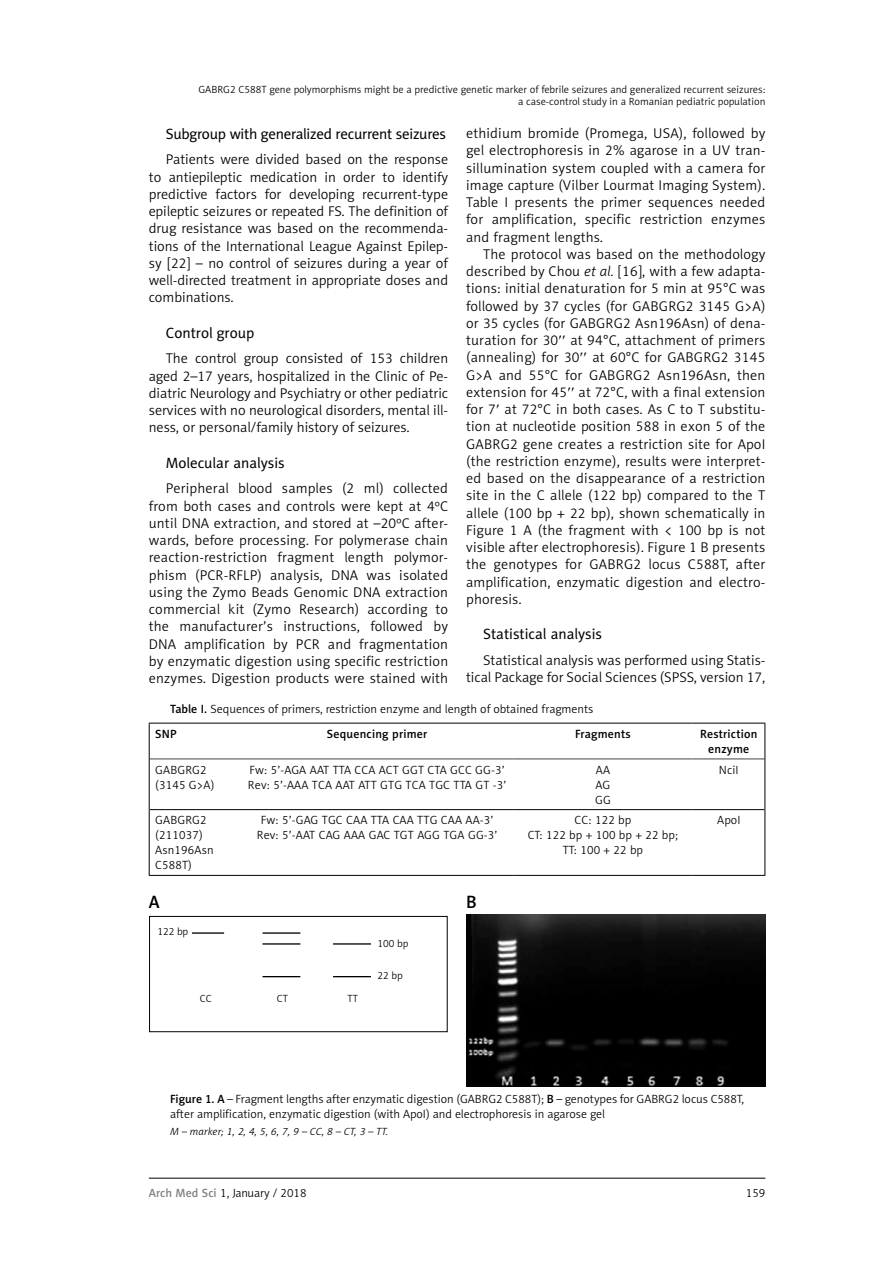
<style>
.page{position:relative;width:893px;height:1263px;background:#fff}
.page>*{position:absolute;margin:0;border:0;box-sizing:border-box;transform-origin:0 0}
.t1{font:18px "Naomi Sans EFN Medium";color:#000}
.t2{font:15px "Naomi Sans EFN";color:#000}
.t3{font:15px "Naomi Sans EFN";letter-spacing:-.02em;color:#000}
.t4{font:14.25px/17.2px "Naomi Sans EFN Light";color:#000;text-align:justify}
.t5{font:12px/15px "Naomi Sans EFN Light";color:#000}
.t6{font:12px/15px "Naomi Sans EFN Medium";letter-spacing:.015em;color:#000;text-align:center}
.t7{font:10.5px/12.6px "Naomi Sans EFN Light";color:#000;text-align:right}
.t8{font:italic 10.5px "Naomi Sans EFN Light";letter-spacing:.015em;color:#000}
.s1{font-style:italic}
.s2{font-family:"Naomi Sans EFN Medium"}
.s3{font-family:"Naomi Sans EFN Medium";color:#808285}
</style>
<div class="page">
<hr style="left:149px;top:1178px;width:616px;height:1px;background:#000">
<hr style="left:150px;top:809px;width:91px;height:1px;background:#000">
<hr style="left:241px;top:809px;width:272px;height:1px;background:#000">
<hr style="left:513px;top:809px;width:180px;height:1px;background:#000">
<hr style="left:693px;top:809px;width:72px;height:1px;background:#000">
<hr style="left:150px;top:758px;width:91px;height:2px;background:#808285">
<hr style="left:241px;top:758px;width:272px;height:2px;background:#808285">
<hr style="left:513px;top:758px;width:180px;height:2px;background:#808285">
<hr style="left:693px;top:758px;width:72px;height:2px;background:#808285">
<hr style="left:149px;top:723px;width:92px;height:1px;background:#000">
<hr style="left:149px;top:723px;width:1px;height:36px;background:#000">
<hr style="left:241px;top:723px;width:272px;height:1px;background:#000">
<hr style="left:513px;top:723px;width:180px;height:1px;background:#000">
<hr style="left:693px;top:723px;width:72px;height:1px;background:#000">
<hr style="left:765px;top:723px;width:1px;height:36px;background:#000">
<hr style="left:149px;top:759px;width:1px;height:51px;background:#000">
<hr style="left:765px;top:759px;width:1px;height:51px;background:#000">
<hr style="left:149px;top:810px;width:1px;height:65px;background:#000">
<hr style="left:765px;top:810px;width:1px;height:65px;background:#000">
<hr style="left:149px;top:875px;width:92px;height:1px;background:#000">
<hr style="left:241px;top:875px;width:272px;height:1px;background:#000">
<hr style="left:513px;top:875px;width:180px;height:1px;background:#000">
<hr style="left:693px;top:875px;width:72px;height:1px;background:#000">
<div style="left:149px;top:916px;width:299px;height:116px;border:1px solid #000"></div>
<hr style="left:192px;top:932px;width:32px;height:2px;background:#000">
<hr style="left:263px;top:932px;width:37px;height:2px;background:#000">
<hr style="left:263px;top:943px;width:37px;height:1px;background:#000">
<hr style="left:333px;top:943px;width:38px;height:1px;background:#000">
<hr style="left:263px;top:976px;width:37px;height:1px;background:#000">
<hr style="left:333px;top:976px;width:38px;height:1px;background:#000">
<img style="left:466px;top:915px;width:299px;height:171px">
<p class="t7" style="left:198px;top:83px;width:568px">GABRG2 C588T gene polymorphisms might be a predictive genetic marker of febrile seizures and generalized recurrent seizures: a case-control study in a Romanian pediatric population</p>
<p class="t4" style="left:466px;top:125px;width:301px">ethidium bromide (Promega, USA), followed by gel electrophoresis in 2% agarose in a UV tran&shy;sillumination system coupled with a camera for image capture (Vilber Lourmat Imaging System).<br>Table I presents the primer sequences needed for amplification, specific restriction enzymes and fragment lengths.</p>
<p class="t4" style="left:466px;top:245px;width:301px;text-indent:17px">The protocol was based on the methodology described by Chou <span class="s1">et al.</span> [16], with a few adapta&shy;tions: initial denaturation for 5 min at 95°C was followed by 37 cycles (for GABGRG2 3145 G&gt;A) or 35 cycles (for GABGRG2 Asn196Asn) of dena&shy;turation for 30 at 94°C, attachment of primers (annealing) for 30 at 60°C for GABGRG2 3145<br>G&gt;A and 55°C for GABGRG2 Asn196Asn, then extension for 45 at 72°C, with a final extension for 7 at 72°C in both cases. As C to T substitu&shy;tion at nucleotide position 588 in exon 5 of the GABRG2 gene creates a restriction site for ApoI (the restriction enzyme), results were interpret&shy;ed based on the disappearance of a restriction site in the C allele (122 bp) compared to the T allele (100 bp + 22 bp), shown schematically in Figure 1 A (the fragment with &lt; 100 bp is not visible after electrophoresis). Figure 1 B presents the genotypes for GABRG2 locus C588T, after amplification, enzymatic digestion and electro&shy;phoresis.</p>
<p class="t2" style="left:483px;top:625px;width:120px">Statistical analysis</p>
<p class="t4" style="left:466px;top:651px;width:301px;text-align:right">Statistical analysis was performed using Statis&shy;tical Package for Social Sciences (SPSS, version 17,</p>
<p class="t5" style="left:170px;top:701px;width:425px"><span class="s2">Table I.</span> Sequences of primers, restriction enzyme and length of obtained fragments</p>
<p class="t6" style="left:155px;top:726px;width:23px">SNP</p>
<p class="t6" style="left:327px;top:726px;width:102px">Sequencing primer</p>
<p class="t6" style="left:575px;top:726px;width:57px">Fragments</p>
<p class="t6" style="left:700px;top:726px;width:59px">Restriction enzyme</p>
<p class="t5" style="left:155px;top:762px;width:61px">GABGRG2 (3145 G&gt;A)</p>
<p class="t5" style="left:248px;top:762px;width:260px">Fw: 5’-AGA AAT TTA CCA ACT GGT CTA GCC GG-3’<br>Rev: 5’-AAA TCA AAT ATT GTG TCA TGC TTA GT -3’</p>
<p class="t5" style="left:595px;top:762px;width:17px;text-align:justify">AA AG GG</p>
<p class="t5" style="left:719px;top:762px;width:21px">NciI</p>
<p class="t5" style="left:155px;top:813px;width:60px">GABGRG2 (211037)<br>Asn196Asn<br>C588T)</p>
<p class="t5" style="left:257px;top:813px;width:242px;text-align:center">Fw: 5’-GAG TGC CAA TTA CAA TTG CAA AA-3’<br>Rev: 5’-AAT CAG AAA GAC TGT AGG TGA GG-3’</p>
<p class="t5" style="left:528px;top:813px;width:152px;text-align:center">CC: 122 bp<br>CT: 122 bp + 100 bp + 22 bp;<br>TT: 100 + 22 bp</p>
<p class="t5" style="left:717px;top:813px;width:25px">ApoI</p>
<p class="t3" style="left:166px;top:124px;width:282px">Subgroup with generalized recurrent seizures</p>
<p class="t4" style="left:149px;top:151px;width:301px;text-indent:17px">Patients were divided based on the response to antiepileptic medication in order to identify predictive factors for developing recurrent-type epileptic seizures or repeated FS. The definition of drug resistance was based on the recommenda&shy;tions of the International League Against Epilep&shy;sy [22] – no control of seizures during a year of well-directed treatment in appropriate doses and combinations.</p>
<p class="t2" style="left:166px;top:323px;width:90px">Control group</p>
<p class="t4" style="left:149px;top:350px;width:301px;text-indent:17px">The control group consisted of 153 children aged 2–17 years, hospitalized in the Clinic of Pe&shy;diatric Neurology and Psychiatry or other pediatric services with no neurological disorders, mental ill&shy;ness, or personal/family history of seizures.</p>
<p class="t2" style="left:166px;top:453px;width:120px">Molecular analysis</p>
<p class="t4" style="left:149px;top:480px;width:301px;text-indent:17px">Peripheral blood samples (2 ml) collected from both cases and controls were kept at 4ºC until DNA extraction, and stored at –20ºC after&shy;wards, before processing. For polymerase chain reaction-restriction fragment length polymor&shy;phism (PCR-RFLP) analysis, DNA was isolated using the Zymo Beads Genomic DNA extraction commercial kit (Zymo Research) according to the manufacturer’s instructions, followed by DNA amplification by PCR and fragmentation by enzymatic digestion using specific restriction enzymes. Digestion products were stained with</p>
<p class="t1" style="left:149px;top:891px;width:12px">A</p>
<p class="t1" style="left:466px;top:891px;width:12px">B</p>
<p class="t7" style="left:157px;top:925px;width:32px">122 bp</p>
<p class="t7" style="left:200px;top:992px;width:13px">CC</p>
<p class="t7" style="left:277px;top:992px;width:13px">CT</p>
<p class="t7" style="left:348px;top:992px;width:12px">TT</p>
<p class="t7" style="left:378px;top:937px;width:32px">100 bp</p>
<p class="t7" style="left:378px;top:969px;width:27px">22 bp</p>
<p class="t5" style="left:170px;top:1092px;width:576px;line-height:14.4px"><span class="s2">Figure 1. A</span> – Fragment lengths after enzymatic digestion (GABRG2 C588T); <span class="s2">B</span> – genotypes for GABRG2 locus C588T, after amplification, enzymatic digestion (with ApoI) and electrophoresis in agarose gel</p>
<p class="t8" style="left:170px;top:1126px;width:219px">M – marker; 1, 2, 4, 5, 6, 7, 9 – CC, 8 – CT, 3 – TT.</p>
<p class="t5" style="left:149px;top:1186px;width:159px"><span class="s3">Arch Med Sci</span> 1, January / 2018</p>
<p class="t5" style="left:746px;top:1186px;width:21px">159</p>
</div>
